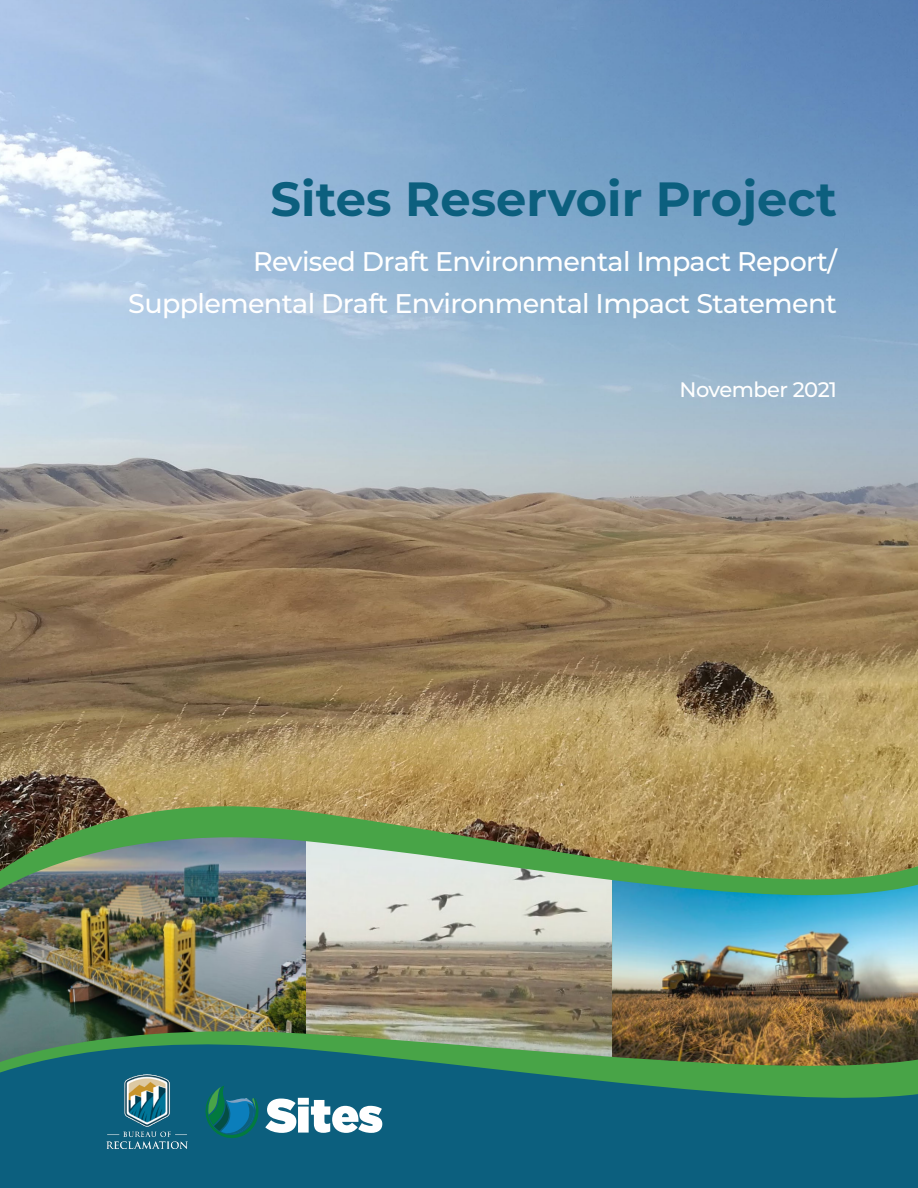
<style>
.page{position:relative;width:918px;height:1188px;background:#fff}
.page>*{position:absolute;margin:0;border:0;box-sizing:border-box;transform-origin:0 0}
.Title_Page_Subtitle{font:700 48px "Montserrat";color:#0c5f7e}
.Title_Page_Supportin{font:500 27px/42px "Montserrat";letter-spacing:-.025em;color:#fff;text-align:right}
.Title_Page_Supportin-2{font:500 21px "Montserrat";letter-spacing:-.025em;color:#fff}
</style>
<div class="page">
<img style="left:0;top:0;width:918px;height:782px">
<svg style="left:0;top:782px;width:918px;height:98px;background:#978e52"></svg>
<img style="left:0;top:837px;width:306px;height:183px">
<img style="left:612px;top:880px;width:306px;height:140px">
<img style="left:306px;top:841px;width:306px;height:179px">
<img style="left:0;top:1020px;width:918px;height:14px">
<svg style="left:0;top:1034px;width:918px;height:154px;background:#206a70"></svg>
<svg style="left:265px;top:1098px;width:117px;height:35px"></svg>
<svg style="left:205px;top:1086px;width:54px;height:53px;background:#0e6e7a"></svg>
<img style="left:107px;top:1075px;width:80px;height:74px">
<p class="Title_Page_Subtitle" style="left:271px;top:164px;width:568px">Sites Reservoir Project</p>
<p class="Title_Page_Supportin" style="left:128px;top:240px;width:710px">Revised Draft Environmental Impact Report/<br>Supplemental Draft Environmental Impact Statement</p>
<p class="Title_Page_Supportin-2" style="left:680px;top:375px;width:159px">November 2021</p>
</div>
